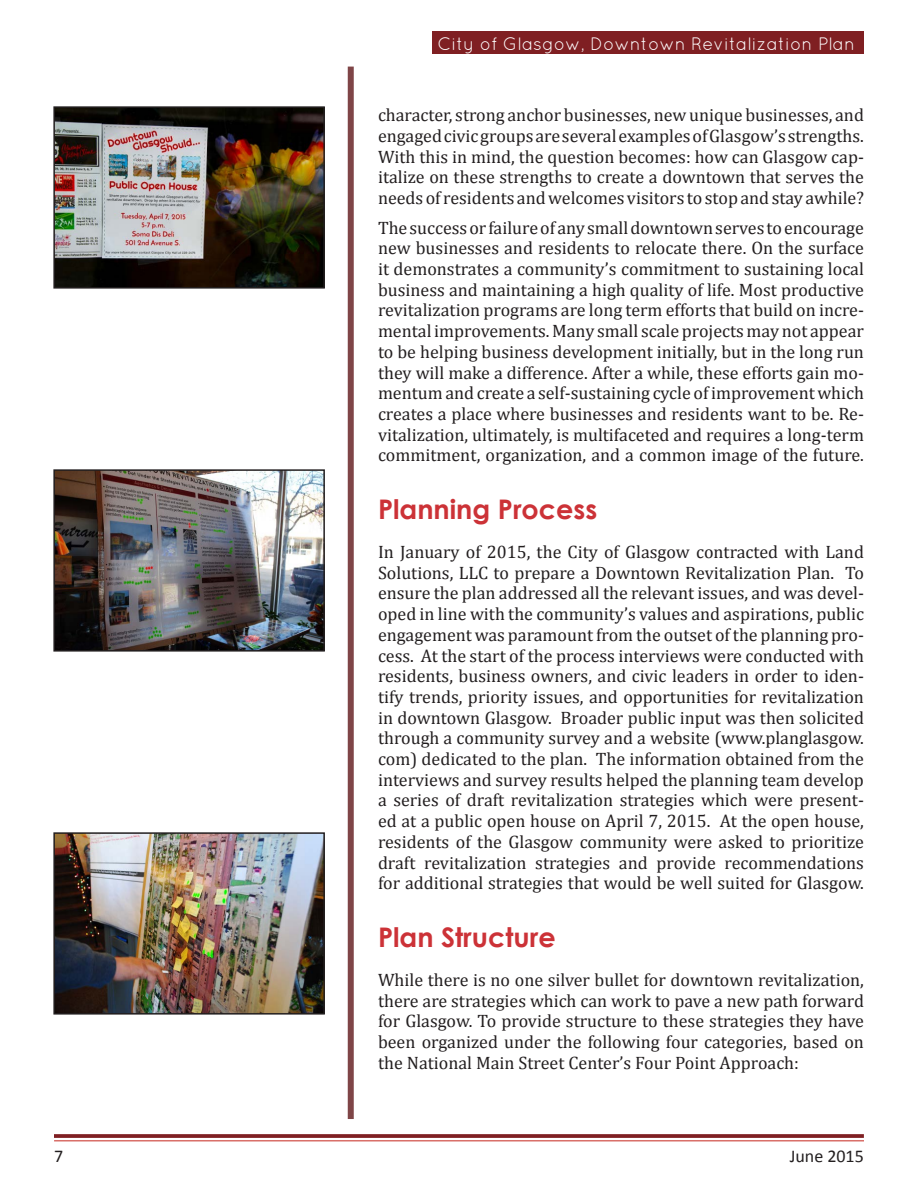
<style>
.page{position:relative;width:918px;height:1188px;background:#fff}
.page>*{position:absolute;margin:0;border:0;box-sizing:border-box;transform-origin:0 0}
.Heading_2{font:700 27px "Century Gothic";color:#cc3237}
.t1{font:18px/20.7px "Cambria";color:#231f20;text-align:justify}
.t2{font:18px "Quicksand";color:#fff}
.t3{font:18px "Calibri";color:#231f20}
</style>
<div class="page">
<svg style="left:54px;top:1134px;width:810px;height:4px;background:#862c2f"></svg>
<hr style="left:54px;top:1140px;width:810px;height:1px;background:#cc4038">
<div style="left:432px;top:31px;width:432px;height:23px;background:#7f1f22"></div>
<div style="left:348px;top:67px;width:6px;height:1052px;background:#7f4547"></div>
<img style="left:56px;top:835px;width:266px;height:177px">
<div style="left:53px;top:832px;width:272px;height:183px;border:2px solid #231f20"></div>
<img style="left:56px;top:472px;width:266px;height:177px">
<div style="left:53px;top:469px;width:272px;height:183px;border:2px solid #231f20"></div>
<img style="left:56px;top:109px;width:266px;height:177px">
<div style="left:53px;top:106px;width:272px;height:183px;border:2px solid #231f20"></div>
<p class="t2" style="left:438px;top:33px;width:419px">City of Glasgow, Downtown Revitalization Plan</p>
<p class="t1" style="left:378px;top:105px;width:488px">character, strong anchor businesses, new unique businesses, and engaged civic groups are several examples of Glasgow’s strengths.<br>With this in mind, the question becomes: how can Glasgow cap&shy;italize on these strengths to create a downtown that serves the needs of residents and welcomes visitors to stop and stay awhile?</p>
<p class="t1" style="left:378px;top:217px;width:488px">The success or failure of any small downtown serves to encourage new businesses and residents to relocate there. On the surface it demonstrates a community’s commitment to sustaining local business and maintaining a high quality of life. Most productive revitalization programs are long term efforts that build on incre&shy;mental improvements. Many small scale projects may not appear to be helping business development initially, but in the long run they will make a difference. After a while, these efforts gain mo&shy;mentum and create a self-sustaining cycle of improvement which creates a place where businesses and residents want to be. Re&shy;vitalization, ultimately, is multifaceted and requires a long-term commitment, organization, and a common image of the future.</p>
<p class="Heading_2" style="left:378px;top:489px;width:221px">Planning Process</p>
<p class="t1" style="left:378px;top:541px;width:488px">In January of 2015, the City of Glasgow contracted with Land Solutions, LLC to prepare a Downtown Revitalization Plan. To ensure the plan addressed all the relevant issues, and was devel&shy;oped in line with the community’s values and aspirations, public engagement was paramount from the outset of the planning pro&shy;cess. At the start of the process interviews were conducted with residents, business owners, and civic leaders in order to iden&shy;tify trends, priority issues, and opportunities for revitalization in downtown Glasgow. Broader public input was then solicited through a community survey and a website (www.planglasgow. com) dedicated to the plan. The information obtained from the interviews and survey results helped the planning team develop a series of draft revitalization strategies which were present&shy;ed at a public open house on April 7, 2015. At the open house, residents of the Glasgow community were asked to prioritize draft revitalization strategies and provide recommendations for additional strategies that would be well suited for Glasgow.</p>
<p class="Heading_2" style="left:378px;top:917px;width:179px">Plan Structure</p>
<p class="t1" style="left:378px;top:969px;width:488px">While there is no one silver bullet for downtown revitalization, there are strategies which can work to pave a new path forward for Glasgow. To provide structure to these strategies they have been organized under the following four categories, based on the National Main Street Center’s Four Point Approach:</p>
<p class="t3" style="left:54px;top:1143px;width:11px">7</p>
<p class="t3" style="left:790px;top:1143px;width:76px">June 2015</p>
</div>
